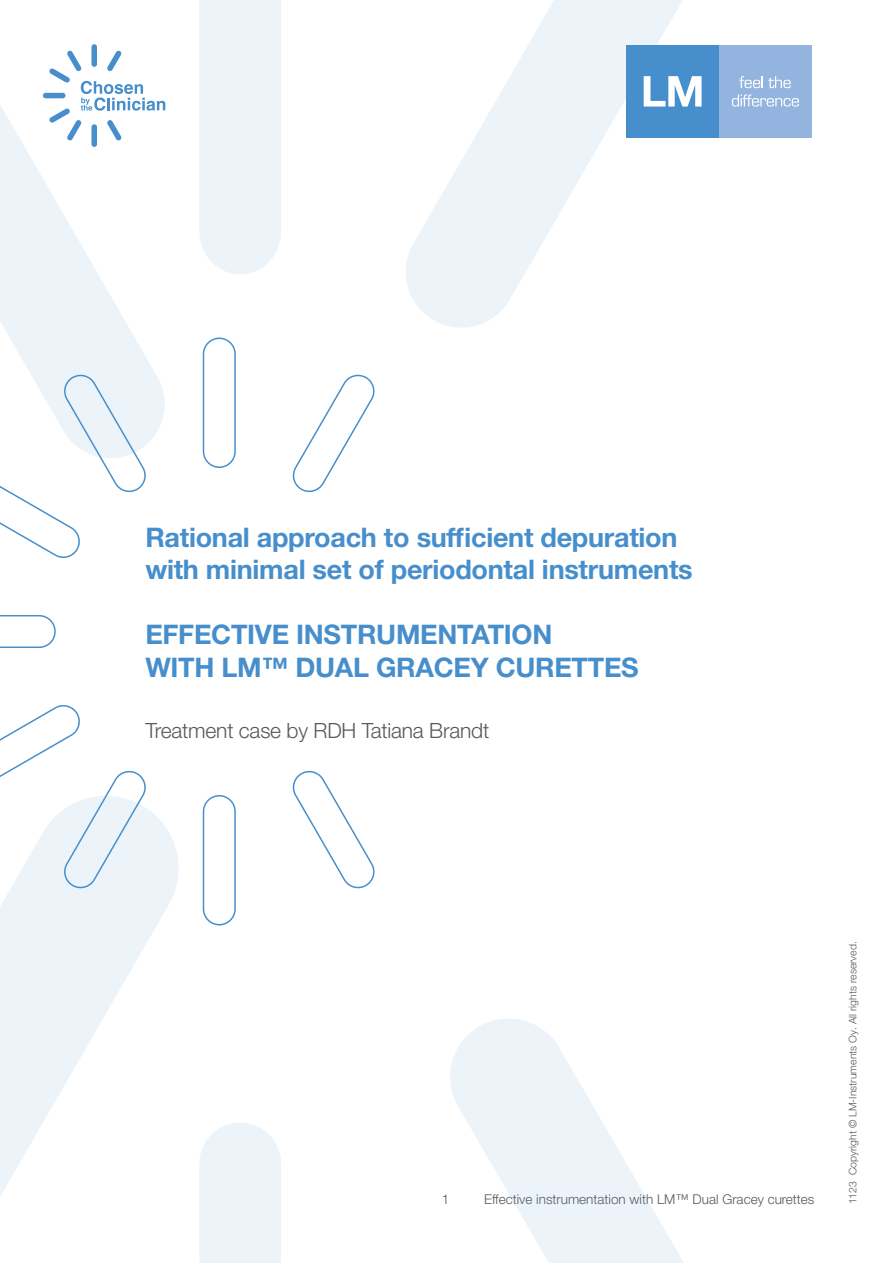
<style>
.page{position:relative;width:893px;height:1263px;background:#fff}
.page>*{position:absolute;margin:0;border:0;box-sizing:border-box;transform-origin:0 0}
.t1{font:700 27px/32.4px "Helvetica Neue LT Pro";letter-spacing:-.01em;color:#468fcc}
.t2{font:300 21px "Helvetica Neue LT Pro";letter-spacing:-.01em;color:#57585a}
.t3{font:300 13.5px "Helvetica Neue LT Pro";color:#57585a}
.t4{font:300 10.5px "Helvetica Neue LT Pro";color:#57585a}
</style>
<div class="page">
<div style="left:626px;top:45px;width:93px;height:93px;background:#468fcc"></div>
<div style="left:719px;top:45px;width:93px;height:93px;background:#92b4de"></div>
<svg style="left:691px;top:76px;width:11px;height:31px"></svg>
<svg style="left:732px;top:94px;width:67px;height:13px"></svg>
<svg style="left:739px;top:76px;width:52px;height:12px"></svg>
<svg style="left:406px;top:0;width:285px;height:328px"></svg>
<svg style="left:450px;top:1019px;width:234px;height:244px;fill:#ecf4fa"></svg>
<div style="left:199px;top:0;width:82px;height:274px;background:#ecf4fa"></div>
<svg style="left:0;top:92px;width:166px;height:352px"></svg>
<div style="left:199px;top:1123px;width:82px;height:140px;background:#ecf4fa"></div>
<svg style="left:0;top:810px;width:179px;height:386px;fill:#ecf4fa"></svg>
<div style="left:91px;top:44px;width:6px;height:23px;background:#468fcc;border-radius:3px"></div>
<div style="left:91px;top:124px;width:6px;height:23px;background:#468fcc;border-radius:3px"></div>
<div style="left:43px;top:93px;width:23px;height:5px;background:#468fcc;border-radius:3px"></div>
<svg style="left:49px;top:50px;width:116px;height:91px"></svg>
<div style="left:203px;top:337px;width:33px;height:131px;border:2px solid #468fcc;border-radius:16px"></div>
<div style="left:203px;top:795px;width:33px;height:130px;border:2px solid #468fcc;border-radius:16px"></div>
<svg style="left:292px;top:770px;width:83px;height:119px"></svg>
<svg style="left:0;top:373px;width:147px;height:185px"></svg>
<svg style="left:0;top:615px;width:56px;height:33px"></svg>
<svg style="left:0;top:705px;width:149px;height:185px"></svg>
<svg style="left:292px;top:374px;width:83px;height:119px"></svg>
<p class="t1" style="left:145px;top:520px;width:549px">Rational approach to sufficient depuration with minimal set of periodontal instruments</p>
<p class="t1" style="left:145px;top:617px;width:495px">EFFECTIVE INSTRUMENTATION<br>WITH LM™ DUAL GRACEY CURETTES</p>
<p class="t2" style="left:145px;top:718px;width:345px">Treatment case by RDH Tatiana Brandt</p>
<p class="t3" style="left:442px;top:1191px;width:9px">1</p>
<p class="t3" style="left:484px;top:1191px;width:332px">Effective instrumentation with LM™ Dual Gracey curettes</p>
<p class="t4" style="left:846px;top:1204px;width:264px;rotate:-90deg">1123 Copyright © LM-Instruments Oy. All rights reserved.</p>
</div>
